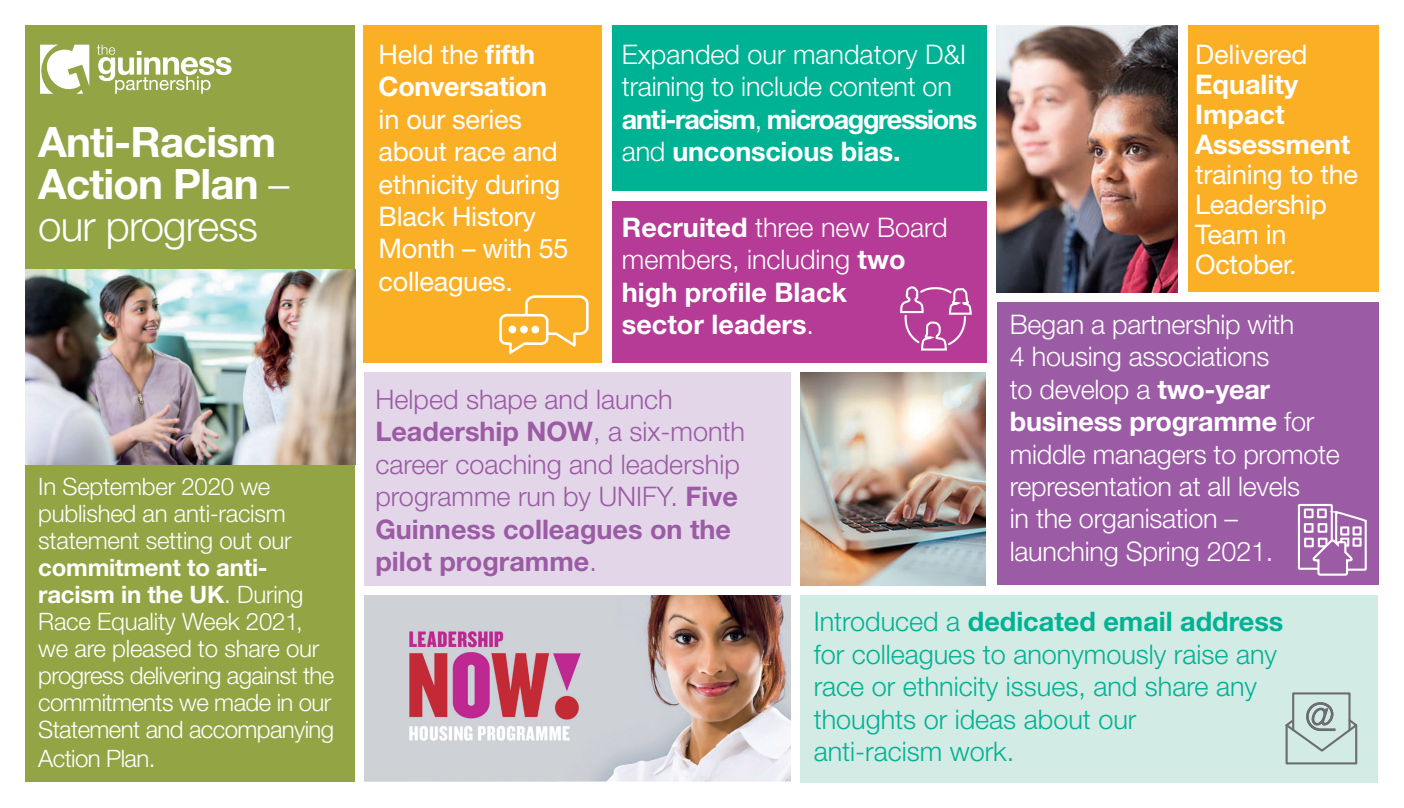
<style>
.page{position:relative;width:1404px;height:808px;background:#fff}
.page>*{position:absolute;margin:0;border:0;box-sizing:border-box;transform-origin:0 0}
.t1{font:700 42px/42px "Helvetica Neue LT Std";letter-spacing:-.02em;color:#fff}
.t2{font:300 27px/32.4px "Helvetica Neue LT Std";letter-spacing:-.01em;color:#fff}
.t3{font:300 27px/32.4px "Helvetica Neue LT Std";color:#00b294}
.t4{font:300 27px/32.4px "Helvetica Neue LT Std";color:#9b5ba5}
.t5{font:700 27px/32.4px "Helvetica Neue LT Std";color:#fff}
.t6{font:27px/32.4px "Helvetica Neue LT Std";letter-spacing:-.01em;color:#fff}
.t7{font:300 24px/27.2px "Helvetica Neue LT Std";letter-spacing:-.01em;color:#fff}
.s1{font-weight:300}
.s2{font-weight:700}
.s3{font-weight:400}
</style>
<div class="page">
<div style="left:26px;top:26px;width:329px;height:756px;background:#93a445"></div>
<div style="left:364px;top:26px;width:238px;height:336px;background:#fbaf25"></div>
<img style="left:26px;top:269px;width:329px;height:196px">
<div style="left:364px;top:372px;width:426px;height:213px;background:#e4d6e9"></div>
<svg style="left:40px;top:45px;width:49px;height:49px"></svg>
<svg style="left:97px;top:45px;width:134px;height:49px"></svg>
<div style="left:612px;top:26px;width:374px;height:165px;background:#00b294"></div>
<div style="left:1187px;top:26px;width:191px;height:266px;background:#fbaf25"></div>
<img style="left:364px;top:595px;width:426px;height:186px">
<svg style="left:499px;top:295px;width:89px;height:59px"></svg>
<div style="left:508px;top:326px;width:8px;height:7px;background:#fff;border-radius:50%"></div>
<div style="left:520px;top:326px;width:7px;height:7px;background:#fff;border-radius:50%"></div>
<div style="left:531px;top:326px;width:8px;height:7px;background:#fff;border-radius:50%"></div>
<div style="left:612px;top:201px;width:374px;height:161px;background:#b53b96"></div>
<svg style="left:900px;top:286px;width:71px;height:65px"></svg>
<img style="left:800px;top:372px;width:185px;height:213px">
<div style="left:996px;top:302px;width:382px;height:283px;background:#9b5ba5"></div>
<div style="left:800px;top:595px;width:578px;height:187px;background:#d2ebe4"></div>
<img style="left:996px;top:26px;width:181px;height:266px">
<svg style="left:1285px;top:692px;width:71px;height:72px"></svg>
<svg style="left:1297px;top:504px;width:69px;height:72px"></svg>
<h1 class="t1" style="left:38px;top:120px;width:253px">Anti-Racism<br>Action Plan <span class="s1">– our progress</span></h1>
<p class="t7" style="left:38px;top:473px;width:255px">In September 2020 we published an anti-racism statement setting out our</p>
<p class="t7" style="left:38px;top:554px;width:297px"><span class="s2">commitment to anti&shy;racism in the UK</span>. During<br>Race Equality Week 2021, we are pleased to share our progress delivering against the commitments we made in our<br>Statement and accompanying<br>Action Plan.</p>
<p class="t5" style="left:378px;top:38px;width:170px"><span class="s3">Held the</span> fifth<br>Conversation</p>
<p class="t6" style="left:378px;top:103px;width:191px">in our series about race and ethnicity during<br>Black History<br>Month – with 55 colleagues.</p>
<p class="t2" style="left:622px;top:38px;width:357px">Expanded our mandatory D&amp;I training to include content on <span class="s2">anti-racism</span>, <span class="s2">microaggressions </span>and <span class="s2">unconscious bias.</span></p>
<p class="t5" style="left:622px;top:211px;width:327px">Recruited <span class="s1">three new Board members, including</span> two high profile Black<br>sector leaders<span class="s1">.</span></p>
<p class="t4" style="left:375px;top:383px;width:371px">Helped shape and launch<br><span class="s2">Leadership NOW</span>, a six-month career coaching and leadership programme run by UNIFY. <span class="s2">Five<br>Guinness colleagues on the pilot programme</span>.</p>
<p class="t6" style="left:1194px;top:38px;width:114px">Delivered</p>
<p class="t5" style="left:1194px;top:69px;width:157px;line-height:30px">Equality<br>Impact<br>Assessment</p>
<p class="t6" style="left:1194px;top:159px;width:164px;line-height:30px">training to the<br>Leadership<br>Team in<br>October.</p>
<p class="t2" style="left:1009px;top:308px;width:331px">Began a partnership with<br>4 housing associations<br>to develop a <span class="s2">two-year business programme</span> for middle managers to promote representation at all levels<br>in the organisation – launching Spring 2021.</p>
<p class="t3" style="left:813px;top:605px;width:471px">Introduced a <span class="s2">dedicated email address </span>for colleagues to anonymously raise any race or ethnicity issues, and share any thoughts or ideas about our<br>anti-racism work.</p>
</div>
